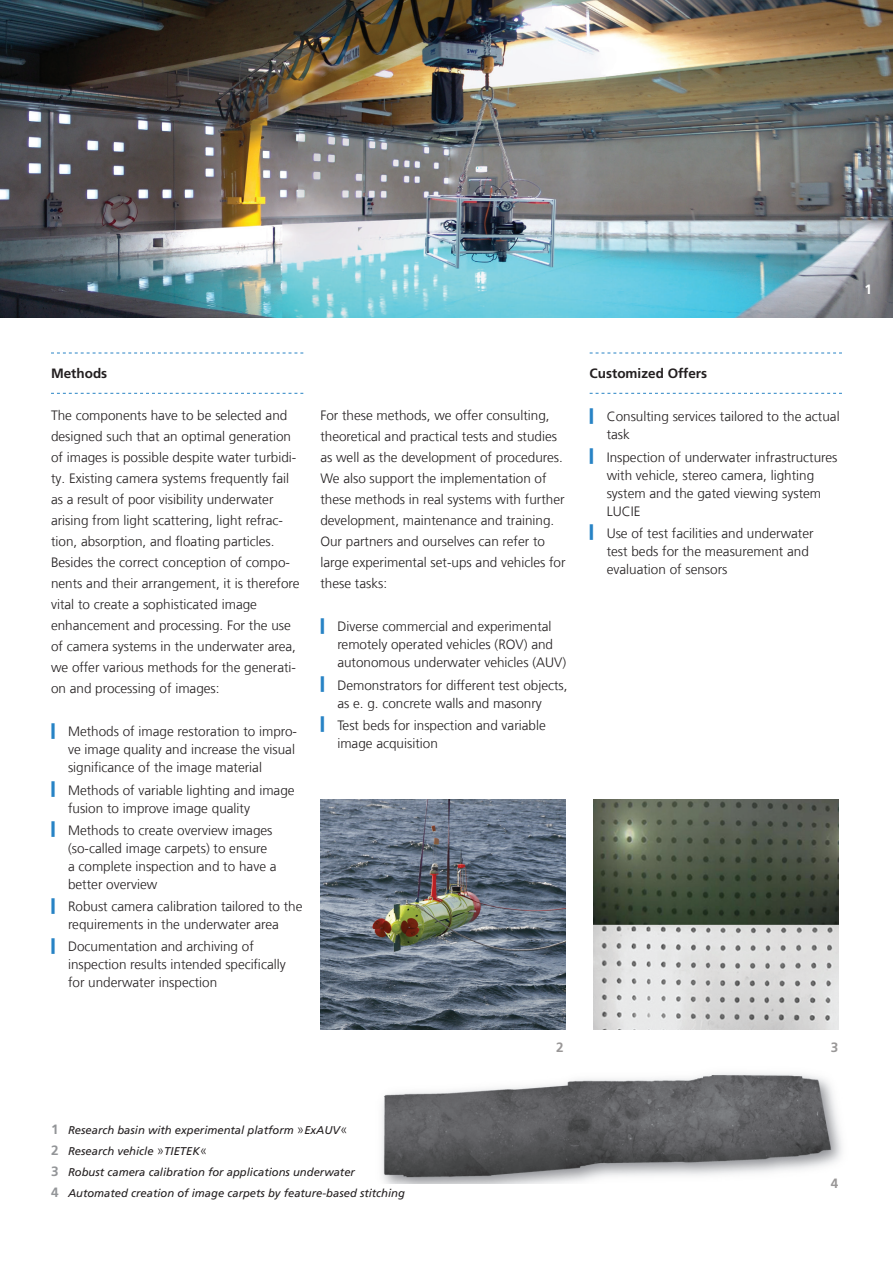
<style>
.page{position:relative;width:893px;height:1263px;background:#fff}
.page>*{position:absolute;margin:0;border:0;box-sizing:border-box;transform-origin:0 0}
.t1{font:300 13.5px/21px "Frutiger LT Com";color:#231f20}
.t2{font:700 13.5px "Frutiger LT Com";color:#231f20}
.t3{font:700 13.5px "Frutiger LT Com";color:#999797}
.t4{font:700 13.5px "Frutiger LT Com";color:#fff}
.t5{font:italic 11.25px/21px "Frutiger LT Com";color:#231f20}
.s1{font-weight:700;font-style:normal;font-size:13.5px;color:#939598}
.s2{font-weight:300;font-style:normal;font-size:13.5px}
</style>
<div class="page">
<svg style="left:51px;top:353px;width:252px;height:1px"></svg>
<svg style="left:51px;top:393px;width:252px;height:1px"></svg>
<svg style="left:590px;top:353px;width:252px;height:1px"></svg>
<svg style="left:590px;top:393px;width:252px;height:1px"></svg>
<img style="left:0;top:0;width:893px;height:317px">
<img style="left:320px;top:799px;width:246px;height:230px">
<img style="left:593px;top:799px;width:245px;height:230px">
<img style="left:382px;top:1073px;width:460px;height:110px">
<p class="t4" style="left:865px;top:281px;width:9px">1</p>
<p class="t2" style="left:51px;top:365px;width:58px">Methods</p>
<p class="t1" style="left:51px;top:405px;width:250px">The components have to be selected and designed such that an optimal generation of images is possible despite water turbidi&shy;ty. Existing camera systems frequently fail as a result of poor visibility underwater arising from light scattering, light refrac&shy;tion, absorption, and floating particles.<br>Besides the correct conception of compo&shy;nents and their arrangement, it is therefore vital to create a sophisticated image enhancement and processing. For the use of camera systems in the underwater area, we offer various methods for the generati&shy;on and processing of images:</p>
<p class="t1" style="left:68px;top:723px;width:231px;line-height:18px">Methods of image restoration to impro&shy;ve image quality and increase the visual significance of the image material</p>
<p class="t1" style="left:68px;top:781px;width:228px;line-height:18px">Methods of variable lighting and image fusion to improve image quality</p>
<p class="t1" style="left:68px;top:821px;width:210px;line-height:18px">Methods to create overview images (so-called image carpets) to ensure a complete inspection and to have a better overview</p>
<p class="t1" style="left:68px;top:897px;width:236px;line-height:18px">Robust camera calibration tailored to the requirements in the underwater area</p>
<p class="t1" style="left:68px;top:938px;width:219px;line-height:18px">Documentation and archiving of inspection results intended specifically for underwater inspection</p>
<p class="t1" style="left:320px;top:405px;width:247px">For these methods, we offer consulting, theoretical and practical tests and studies as well as the development of procedures.<br>We also support the implementation of these methods in real systems with further development, maintenance and training.<br>Our partners and ourselves can refer to large experimental set-ups and vehicles for these tasks:</p>
<p class="t1" style="left:337px;top:618px;width:230px;line-height:18px">Diverse commercial and experimental remotely operated vehicles (ROV) and autonomous underwater vehicles (AUV)</p>
<p class="t1" style="left:337px;top:676px;width:232px;line-height:18px">Demonstrators for different test objects, as e. g. concrete walls and masonry</p>
<p class="t1" style="left:337px;top:716px;width:210px;line-height:18px">Test beds for inspection and variable image acquisition</p>
<p class="t2" style="left:590px;top:365px;width:119px">Customized Offers</p>
<p class="t1" style="left:607px;top:408px;width:235px;line-height:18px">Consulting services tailored to the actual task</p>
<p class="t1" style="left:607px;top:448px;width:232px;line-height:18px">Inspection of underwater infrastructures with vehicle, stereo camera, lighting system and the gated viewing system<br>LUCIE</p>
<p class="t1" style="left:607px;top:524px;width:209px;line-height:18px">Use of test facilities and underwater test beds for the measurement and evaluation of sensors</p>
<p class="t3" style="left:556px;top:1039px;width:9px">2</p>
<p class="t3" style="left:831px;top:1039px;width:9px">3</p>
<p class="t5" style="left:51px;top:1120px;width:355px"><span class="s1">1</span> Research basin with experimental platform <span class="s2">»</span>ExAUV<span class="s2">«<br></span><span class="s1">2</span> Research vehicle <span class="s2">»</span>TIETEK<span class="s2">«<br></span><span class="s1">3</span> Robust camera calibration for applications underwater<br><span class="s1">4</span> Automated creation of image carpets by feature-based stitching</p>
<p class="t3" style="left:831px;top:1176px;width:9px">4</p>
</div>
